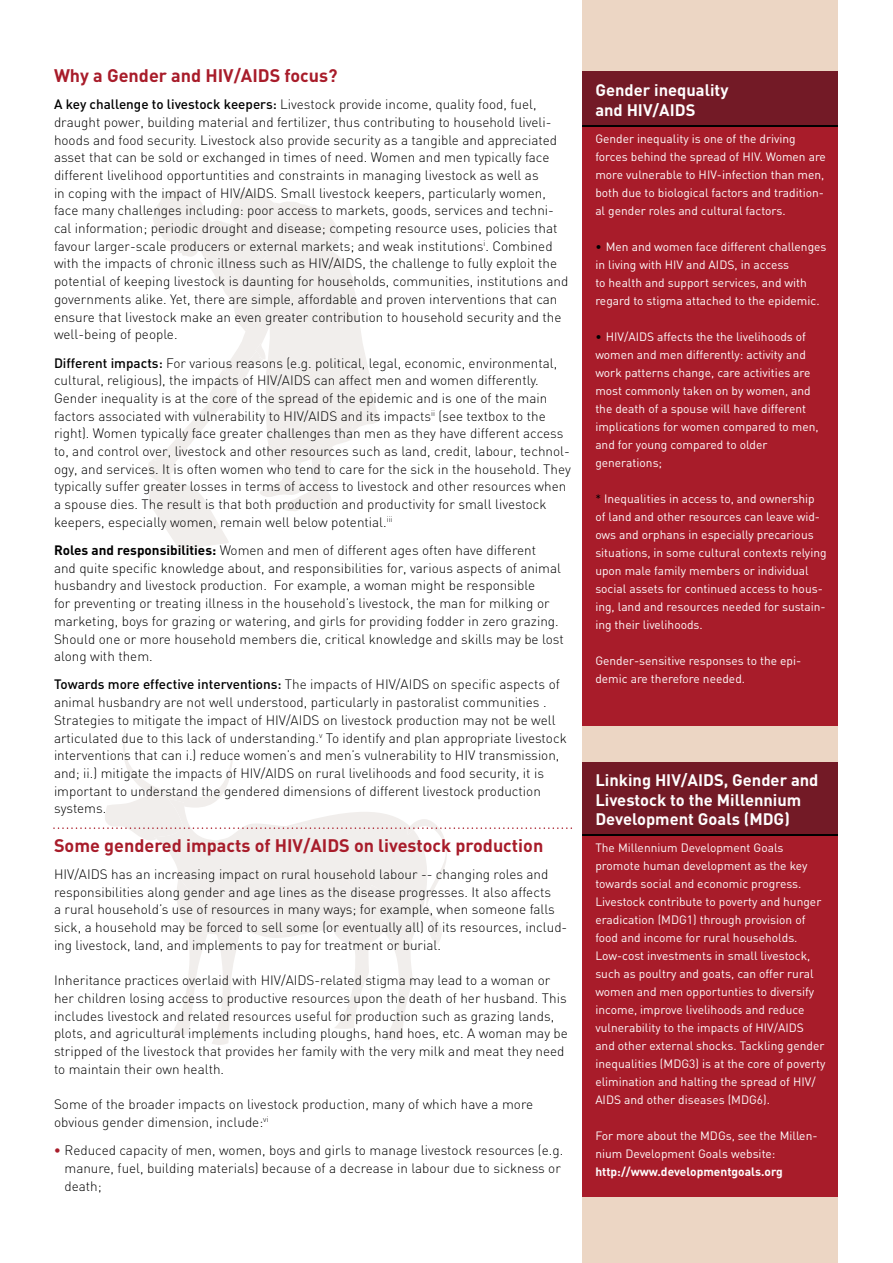
<style>
.page{position:relative;width:893px;height:1263px;background:#fff}
.page>*{position:absolute;margin:0;border:0;box-sizing:border-box;transform-origin:0 0}
.t1{font:700 18px "DIN";color:#a81c2a}
.t2{font:700 16.5px/19.5px "DIN";color:#fefdfd}
.t3{font:300 13.5px/17.7px "DIN";color:#000}
.t4{font:12px/18px "DIN";color:#fefdfd}
.t5{font:700 12px "DIN";color:#fefdfd}
.s1{font-weight:500}
.s2{font-weight:700}
.s3{font-weight:700;color:#a81c2a}
.s4{color:#000}
</style>
<div class="page">
<svg style="left:148px;top:190px;width:231px;height:360px"></svg>
<div style="left:583px;top:0;width:255px;height:1263px;background:#ecd6c4"></div>
<div style="left:583px;top:73px;width:255px;height:653px;background:#a81c2a"></div>
<div style="left:583px;top:763px;width:255px;height:434px;background:#a81c2a"></div>
<div style="left:583px;top:762px;width:255px;height:72px;background:#731a26"></div>
<hr style="left:583px;top:834px;width:255px;height:1px;background:#000">
<div style="left:583px;top:71px;width:255px;height:54px;background:#731a26"></div>
<hr style="left:583px;top:125px;width:255px;height:1px;background:#000">
<svg style="left:53px;top:729px;width:519px;height:316px"></svg>
<h1 class="t1" style="left:54px;top:64px;width:285px">Why a Gender and HIV/AIDS focus?</h1>
<p class="t3" style="left:54px;top:95px;width:516px"><span class="s1">A key challenge to livestock keepers:</span> Livestock provide income, quality food, fuel, draught power, building material and fertilizer, thus contributing to household liveli&shy;hoods and food security. Livestock also provide security as a tangible and appreciated asset that can be sold or exchanged in times of need. Women and men typically face different livelihood opportuntities and constraints in managing livestock as well as<br>in coping with the impact of HIV/AIDS. Small livestock keepers, particularly women, face many challenges including: poor access to markets, goods, services and techni&shy;cal information; periodic drought and disease; competing resource uses, policies that favour larger-scale producers or external markets; and weak institutions<sup>i</sup>. Combined with the impacts of chronic illness such as HIV/AIDS, the challenge to fully exploit the potential of keeping livestock is daunting for households, communities, institutions and governments alike. Yet, there are simple, affordable and proven interventions that can ensure that livestock make an even greater contribution to household security and the well-being of people.</p>
<p class="t3" style="left:54px;top:354px;width:518px"><span class="s1">Different impacts:</span> For various reasons (e.g. political, legal, economic, environmental, cultural, religious), the impacts of HIV/AIDS can affect men and women differently.<br>Gender inequality is at the core of the spread of the epidemic and is one of the main factors associated with vulnerability to HIV/AIDS and its impacts<sup>ii</sup> (see textbox to the right). Women typically face greater challenges than men as they have different access to, and control over, livestock and other resources such as land, credit, labour, technol&shy;ogy, and services. It is often women who tend to care for the sick in the household. They typically suffer greater losses in terms of access to livestock and other resources when a spouse dies. The result is that both production and productivity for small livestock keepers, especially women, remain well below potential.<sup>iii</sup></p>
<p class="t3" style="left:54px;top:541px;width:511px"><span class="s2">Roles and responsibilities:</span> Women and men of different ages often have different<br>and quite specific knowledge about, and responsibilities for, various aspects of animal husbandry and livestock production. For example, a woman might be responsible<br>for preventing or treating illness in the household’s livestock, the man for milking or marketing, boys for grazing or watering, and girls for providing fodder in zero grazing.<br>Should one or more household members die, critical knowledge and skills may be lost along with them.</p>
<p class="t3" style="left:54px;top:676px;width:514px"><span class="s1">Towards more effective interventions:</span> The impacts of HIV/AIDS on specific aspects of animal husbandry are not well understood, particularly in pastoralist communities .<br>Strategies to mitigate the impact of HIV/AIDS on livestock production may not be well articulated due to this lack of understanding.<sup>v</sup> To identify and plan appropriate livestock interventions that can i.) reduce women’s and men’s vulnerability to HIV transmission, and; ii.) mitigate the impacts of HIV/AIDS on rural livelihoods and food security, it is important to understand the gendered dimensions of different livestock production systems.</p>
<h1 class="t1" style="left:54px;top:834px;width:491px">Some gendered impacts of HIV/AIDS on livestock production</h1>
<p class="t3" style="left:54px;top:865px;width:515px">HIV/AIDS has an increasing impact on rural household labour -- changing roles and responsibilities along gender and age lines as the disease progresses. It also affects<br>a rural household’s use of resources in many ways; for example, when someone falls sick, a household may be forced to sell some (or eventually all) of its resources, includ&shy;ing livestock, land, and implements to pay for treatment or burial.</p>
<p class="t3" style="left:54px;top:971px;width:515px">Inheritance practices overlaid with HIV/AIDS-related stigma may lead to a woman or her children losing access to productive resources upon the death of her husband. This includes livestock and related resources useful for production such as grazing lands, plots, and agricultural implements including ploughs, hand hoes, etc. A woman may be stripped of the livestock that provides her family with the very milk and meat they need to maintain their own health.</p>
<p class="t3" style="left:54px;top:1095px;width:481px">Some of the broader impacts on livestock production, many of which have a more obvious gender dimension, include:<sup>vi</sup></p>
<p class="t3" style="left:64px;top:1141px;width:500px;text-indent:-10px"><span class="s3">•</span> Reduced capacity of men, women, boys and girls to manage livestock resources (e.g. manure, fuel, building materials) because of a decrease in labour due to sickness or death;</p>
<p class="t2" style="left:595px;top:80px;width:135px">Gender inequality and HIV/AIDS</p>
<p class="t4" style="left:595px;top:129px;width:232px">Gender inequality is one of the driving forces behind the spread of HIV. Women are more vulnerable to HIV-infection than men, both due to biological factors and tradition&shy;al gender roles and cultural factors.</p>
<p class="t4" style="left:595px;top:237px;width:233px"><span class="s4">•</span> Men and women face different challenges in living with HIV and AIDS, in access<br>to health and support services, and with regard to stigma attached to the epidemic.</p>
<p class="t4" style="left:595px;top:327px;width:225px"><span class="s4">•</span> HIV/AIDS affects the the livelihoods of women and men differently: activity and work patterns change, care activities are most commonly taken on by women, and the death of a spouse will have different implications for women compared to men, and for young compared to older generations;</p>
<p class="t4" style="left:595px;top:489px;width:233px"><span class="s4">*</span> Inequalities in access to, and ownership of land and other resources can leave wid&shy;ows and orphans in especially precarious situations, in some cultural contexts relying upon male family members or individual social assets for continued access to hous&shy;ing, land and resources needed for sustain&shy;ing their livelihoods.</p>
<p class="t4" style="left:595px;top:651px;width:207px">Gender-sensitive responses to the epi&shy;demic are therefore needed.</p>
<p class="t2" style="left:595px;top:770px;width:225px">Linking HIV/AIDS, Gender and<br>Livestock to the Millennium<br>Development Goals (MDG)</p>
<p class="t4" style="left:595px;top:839px;width:232px">The Millennium Development Goals promote human development as the key towards social and economic progress.<br>Livestock contribute to poverty and hunger eradication (MDG1) through provision of food and income for rural households.<br>Low-cost investments in small livestock, such as poultry and goats, can offer rural women and men opportunties to diversify income, improve livelihoods and reduce vulnerability to the impacts of HIV/AIDS and other external shocks. Tackling gender inequalities (MDG3) is at the core of poverty elimination and halting the spread of HIV/ AIDS and other diseases (MDG6).</p>
<p class="t4" style="left:595px;top:1127px;width:224px">For more about the MDGs, see the Millen&shy;nium Development Goals website:</p>
<p class="t5" style="left:595px;top:1164px;width:189px">http://www.developmentgoals.org</p>
</div>
